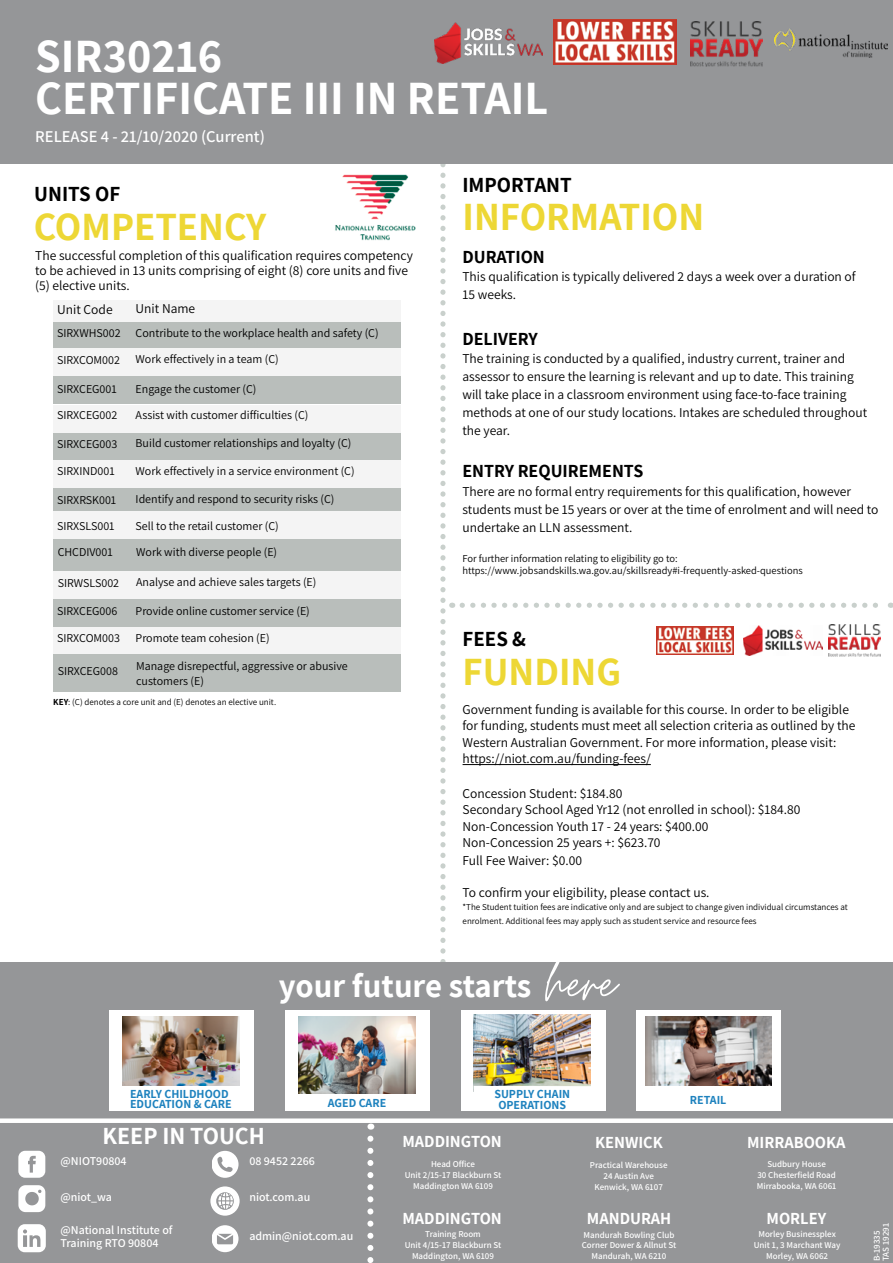
<style>
.page{position:relative;width:893px;height:1263px;background:#fff}
.page>*{position:absolute;margin:0;border:0;box-sizing:border-box;transform-origin:0 0}
.t1{font:700 46.5px/42px "Assistant";color:#fff}
.t2{font:700 39px "Assistant";color:#edd735}
.t3{font:700 33px "Assistant";color:#fff}
.t4{font:700 24px "Assistant";color:#fff}
.t5{font:700 21px "Assistant";color:#000}
.t6{font:700 18px "Assistant";color:#000}
.t7{font:700 16.5px "Assistant";color:#fff}
.t8{font:600 16.5px "Assistant";color:#fff}
.t9{font:13.5px/18px "Assistant";color:#000}
.t10{font:12px/14.4px "Assistant";color:#000}
.t11{font:600 12px/13.5px "Assistant";color:#fff}
.t12{font:700 12px/10.5px "Assistant";color:#1e82be}
.t13{font:10.5px/12px "Assistant";color:#000}
.t14{font:600 9px/10.8px "Assistant";color:#fff;text-align:center}
.t15{font:9px/13.5px "Assistant";color:#000}
.s1{font-weight:700}
.s2{font-family:"Moon Time";font-weight:400;font-size:69px}
</style>
<div class="page">
<svg style="left:440px;top:165px;width:6px;height:798px"></svg>
<div style="left:0;top:963px;width:893px;height:300px;background:#959698"></div>
<svg style="left:367px;top:1138px;width:6px;height:125px"></svg>
<div style="left:0;top:0;width:893px;height:164px;background:#959698"></div>
<svg style="left:462px;top:603px;width:429px;height:5px"></svg>
<div style="left:0;top:1118px;width:893px;height:5px;background:#fff"></div>
<div style="left:109px;top:1010px;width:144px;height:100px;background:#fff"></div>
<div style="left:285px;top:1010px;width:144px;height:100px;background:#fff"></div>
<div style="left:461px;top:1010px;width:144px;height:100px;background:#fff"></div>
<hr style="left:463px;top:764px;width:188px;height:1px;background:#000">
<img style="left:299px;top:1016px;width:116px;height:78px">
<img style="left:123px;top:1016px;width:117px;height:70px">
<img style="left:474px;top:1015px;width:116px;height:71px">
<svg style="left:211px;top:1186px;width:29px;height:30px"></svg>
<svg style="left:212px;top:1225px;width:26px;height:27px"></svg>
<svg style="left:18px;top:1224px;width:28px;height:28px"></svg>
<svg style="left:212px;top:1151px;width:27px;height:27px"></svg>
<svg style="left:18px;top:1151px;width:27px;height:27px"></svg>
<svg style="left:18px;top:1185px;width:27px;height:27px"></svg>
<div style="left:53px;top:300px;width:348px;height:28px;background:#f4f4f4"></div>
<div style="left:53px;top:322px;width:348px;height:26px;background:#b9bebb"></div>
<div style="left:53px;top:348px;width:348px;height:28px;background:#f4f4f4"></div>
<div style="left:53px;top:376px;width:348px;height:28px;background:#b9bebb"></div>
<div style="left:53px;top:405px;width:348px;height:28px;background:#f4f4f4"></div>
<div style="left:53px;top:433px;width:348px;height:27px;background:#b9bebb"></div>
<div style="left:53px;top:460px;width:348px;height:28px;background:#f4f4f4"></div>
<div style="left:53px;top:488px;width:348px;height:24px;background:#b9bebb"></div>
<div style="left:53px;top:511px;width:348px;height:28px;background:#f4f4f4"></div>
<div style="left:53px;top:539px;width:348px;height:32px;background:#b9bebb"></div>
<div style="left:53px;top:571px;width:348px;height:28px;background:#f4f4f4"></div>
<div style="left:53px;top:599px;width:348px;height:28px;background:#b9bebb"></div>
<div style="left:54px;top:627px;width:347px;height:27px;background:#f4f4f4"></div>
<div style="left:54px;top:654px;width:347px;height:38px;background:#b9bebb"></div>
<img style="left:435px;top:23px;width:108px;height:41px">
<img style="left:774px;top:29px;width:113px;height:29px">
<img style="left:690px;top:22px;width:73px;height:44px">
<img style="left:553px;top:20px;width:124px;height:45px">
<img style="left:335px;top:174px;width:81px;height:67px">
<img style="left:829px;top:625px;width:51px;height:31px">
<img style="left:743px;top:625px;width:79px;height:31px">
<img style="left:657px;top:626px;width:76px;height:28px">
<div style="left:637px;top:1010px;width:144px;height:100px;background:#fff"></div>
<img style="left:645px;top:1016px;width:126px;height:69px">
<h1 class="t1" style="left:35px;top:33px;width:515px">SIR30216<br>CERTIFICATE III IN RETAIL</h1>
<p class="t8" style="left:35px;top:125px;width:231px">RELEASE 4 - 21/10/2020 (Current)</p>
<h3 class="t5" style="left:462px;top:171px;width:111px">IMPORTANT</h3>
<h2 class="t2" style="left:463px;top:190px;width:243px">INFORMATION</h2>
<h3 class="t5" style="left:34px;top:180px;width:88px">UNITS OF</h3>
<h2 class="t2" style="left:34px;top:200px;width:234px">COMPETENCY</h2>
<p class="t9" style="left:35px;top:247px;width:379px;line-height:15px">The successful completion of this qualification requires competency to be achieved in 13 units comprising of eight (8) core units and five (5) elective units.</p>
<h3 class="t6" style="left:462px;top:245px;width:84px">DURATION</h3>
<p class="t9" style="left:462px;top:267px;width:395px">This qualification is typically delivered 2 days a week over a duration of<br>15 weeks.</p>
<p class="t9" style="left:57px;top:300px;width:57px">Unit Code</p>
<p class="t9" style="left:136px;top:299px;width:61px">Unit Name</p>
<p class="t10" style="left:57px;top:325px;width:65px">SIRXWHS002</p>
<p class="t10" style="left:136px;top:325px;width:245px">Contribute to the workplace health and safety (C)</p>
<p class="t10" style="left:57px;top:352px;width:64px">SIRXCOM002</p>
<p class="t10" style="left:136px;top:351px;width:145px">Work effectively in a team (C)</p>
<p class="t10" style="left:57px;top:376px;width:62px;line-height:26.1px">SIRXCEG001<br>SIRXCEG002</p>
<p class="t10" style="left:57px;top:436px;width:62px">SIRXCEG003</p>
<p class="t10" style="left:136px;top:381px;width:122px">Engage the customer (C)</p>
<p class="t10" style="left:136px;top:407px;width:174px">Assist with customer difficulties (C)</p>
<p class="t10" style="left:136px;top:435px;width:217px">Build customer relationships and loyalty (C)</p>
<p class="t10" style="left:57px;top:463px;width:59px">SIRXIND001</p>
<p class="t10" style="left:57px;top:492px;width:61px">SIRXRSK001</p>
<p class="t10" style="left:57px;top:518px;width:59px">SIRXSLS001</p>
<p class="t10" style="left:136px;top:463px;width:221px">Work effectively in a service environment (C)</p>
<p class="t10" style="left:136px;top:491px;width:200px">Identify and respond to security risks (C)</p>
<p class="t10" style="left:136px;top:518px;width:145px">Sell to the retail customer (C)</p>
<p class="t10" style="left:58px;top:545px;width:57px">CHCDIV001</p>
<p class="t10" style="left:136px;top:545px;width:143px">Work with diverse people (E)</p>
<p class="t10" style="left:136px;top:575px;width:182px">Analyse and achieve sales targets (E)</p>
<p class="t10" style="left:58px;top:575px;width:63px">SIRWSLS002</p>
<p class="t10" style="left:57px;top:603px;width:62px">SIRXCEG006</p>
<p class="t10" style="left:136px;top:603px;width:176px">Provide online customer service (E)</p>
<p class="t10" style="left:57px;top:630px;width:64px">SIRXCOM003</p>
<p class="t10" style="left:136px;top:630px;width:136px">Promote team cohesion (E)</p>
<p class="t10" style="left:58px;top:663px;width:62px">SIRXCEG008</p>
<p class="t10" style="left:136px;top:658px;width:213px">Manage disrepectful, aggressive or abusive customers (E)</p>
<p class="t15" style="left:53px;top:695px;width:224px"><span class="s1">KEY</span>: (C) denotes a core unit and (E) denotes an elective unit.</p>
<h3 class="t6" style="left:462px;top:327px;width:77px">DELIVERY</h3>
<p class="t9" style="left:462px;top:349px;width:406px">The training is conducted by a qualified, industry current, trainer and assessor to ensure the learning is relevant and up to date. This training will take place in a classroom environment using face-to-face training methods at one of our study locations. Intakes are scheduled throughout the year.</p>
<h3 class="t6" style="left:462px;top:459px;width:182px">ENTRY REQUIREMENTS</h3>
<p class="t9" style="left:462px;top:482px;width:417px">There are no formal entry requirements for this qualification, however students must be 15 years or over at the time of enrolment and will need to undertake an LLN assessment.</p>
<p class="t13" style="left:462px;top:552px;width:342px">For further information relating to eligibility go to: https://www.jobsandskills.wa.gov.au/skillsready#i-frequently-asked-questions</p>
<h3 class="t5" style="left:463px;top:624px;width:65px">FEES &amp;</h3>
<h2 class="t2" style="left:462px;top:645px;width:160px">FUNDING</h2>
<p class="t9" style="left:463px;top:700px;width:394px;line-height:16.5px">Government funding is available for this course. In order to be eligible for funding, students must meet all selection criteria as outlined by the Western Australian Government. For more information, please visit: https://niot.com.au/funding-fees/</p>
<p class="t9" style="left:463px;top:784px;width:339px;line-height:16.5px">Concession Student: $184.80<br>Secondary School Aged Yr12 (not enrolled in school): $184.80<br>Non-Concession Youth 17 - 24 years: $400.00<br>Non-Concession 25 years +: $623.70</p>
<p class="t9" style="left:463px;top:851px;width:121px">Full Fee Waiver: $0.00</p>
<p class="t9" style="left:463px;top:882px;width:248px">To confirm your eligibility, please contact us.</p>
<p class="t15" style="left:463px;top:900px;width:387px">*The Student tuition fees are indicative only and are subject to change given individual circumstances at enrolment. Additional fees may apply such as student service and resource fees</p>
<h3 class="t3" style="left:279px;top:963px;width:339px">your future starts <span class="s2">here</span></h3>
<p class="t12" style="left:130px;top:1088px;width:103px">EARLY CHILDHOOD<br>EDUCATION &amp; CARE</p>
<p class="t12" style="left:328px;top:1097px;width:60px">AGED CARE</p>
<p class="t12" style="left:494px;top:1088px;width:77px;text-align:center">SUPPLY CHAIN<br>OPERATIONS</p>
<p class="t12" style="left:690px;top:1094px;width:38px">RETAIL</p>
<h3 class="t4" style="left:103px;top:1119px;width:164px">KEEP IN TOUCH</h3>
<p class="t7" style="left:402px;top:1130px;width:101px">MADDINGTON</p>
<p class="t7" style="left:595px;top:1131px;width:69px">KENWICK</p>
<p class="t7" style="left:747px;top:1131px;width:100px">MIRRABOOKA</p>
<p class="t14" style="left:757px;top:1158px;width:81px">Sudbury House<br>30 Chesterfield Road<br>Mirrabooka, WA 6061</p>
<p class="t7" style="left:766px;top:1207px;width:61px">MORLEY</p>
<p class="t14" style="left:754px;top:1228px;width:88px">Morley Businessplex<br>Unit 1, 3 Marchant Way<br>Morley, WA 6062</p>
<p class="t11" style="left:61px;top:1153px;width:68px">@NIOT90804</p>
<p class="t11" style="left:249px;top:1153px;width:67px">08 9452 2266</p>
<p class="t11" style="left:249px;top:1189px;width:63px">niot.com.au</p>
<p class="t11" style="left:249px;top:1229px;width:105px">admin@niot.com.au</p>
<p class="t14" style="left:872px;top:1261px;width:40px;line-height:9px;text-align:left;rotate:-90deg">B-19335<br>TAS 19291</p>
<p class="t14" style="left:405px;top:1158px;width:98px">Head Office<br>Unit 2/15-17 Blackburn St<br>Maddington WA 6109</p>
<p class="t14" style="left:590px;top:1159px;width:79px">Practical Warehouse<br>24 Austin Ave<br>Kenwick, WA 6107</p>
<p class="t11" style="left:61px;top:1189px;width:53px">@niot_wa</p>
<p class="t7" style="left:402px;top:1207px;width:101px">MADDINGTON</p>
<p class="t7" style="left:587px;top:1207px;width:86px">MANDURAH</p>
<p class="t11" style="left:61px;top:1222px;width:113px">@National Institute of<br>Training RTO 90804</p>
<p class="t14" style="left:405px;top:1228px;width:98px">Training Room<br>Unit 4/15-17 Blackburn St<br>Maddington, WA 6109</p>
<p class="t14" style="left:582px;top:1229px;width:96px">Mandurah Bowling Club<br>Corner Dower &amp; Allnut St<br>Mandurah, WA 6210</p>
</div>
